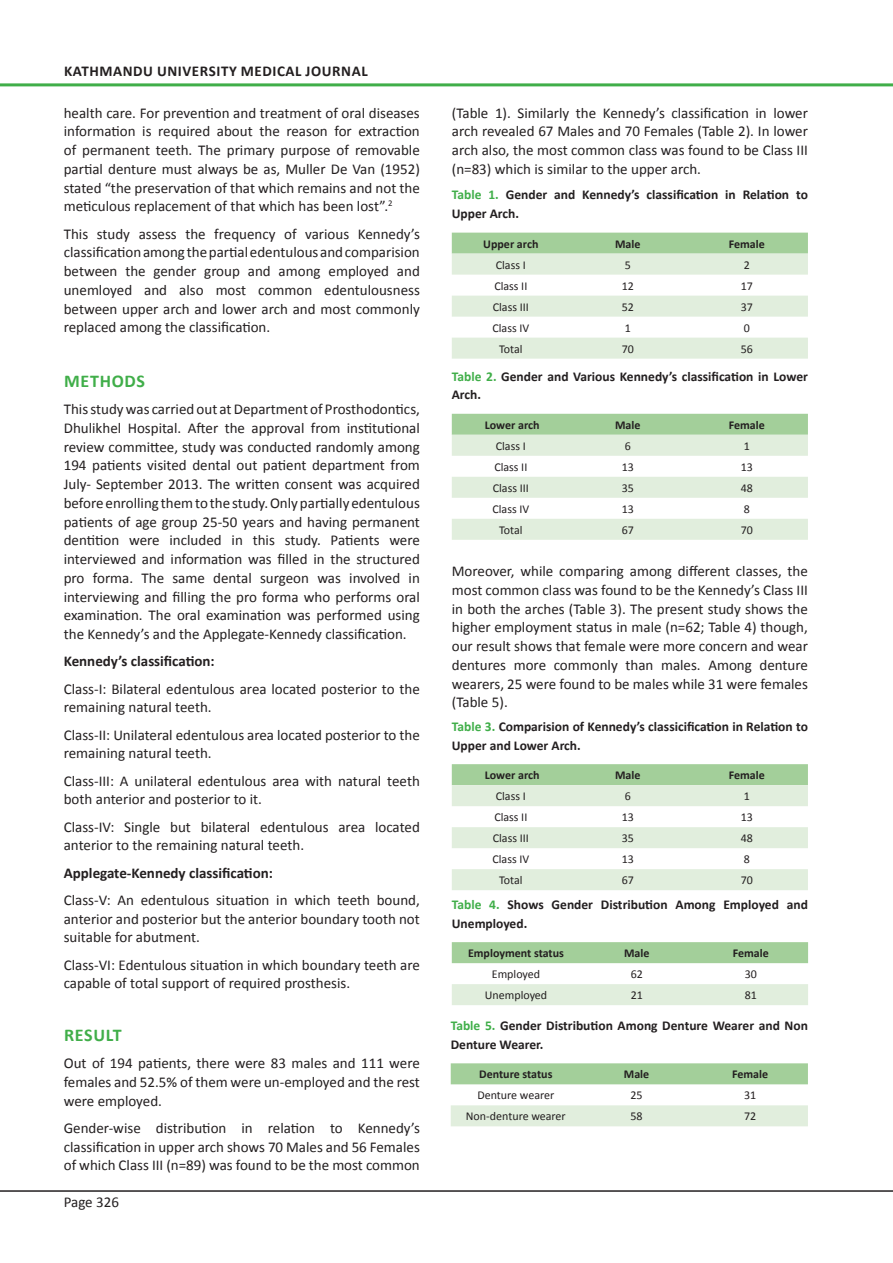
<style>
.page{position:relative;width:893px;height:1263px;background:#fff}
.page>*{position:absolute;margin:0;border:0;box-sizing:border-box;transform-origin:0 0}
.Heading_2_-_Sub_head{font:700 18px "Calibri";letter-spacing:.04em;color:#40ae49}
.Normal_Text{font:15px/18.8px "Calibri";color:#231f20;text-align:justify}
.Normal_Text-2{font:700 15px "Calibri";color:#231f20}
.Normal_Text-3{font:700 15px "Calibri";letter-spacing:.04em;color:#231f20}
.Table_Figure_Legend{font:700 13.5px/18.8px "Calibri";color:#231f20}
.Table_Text{font:12px "Calibri";color:#231f20}
.Table_Text-2{font:700 12px "Calibri";color:#231f20}
.s1{color:#40ae49}
</style>
<div class="page">
<hr style="left:0;top:1190px;width:893px;height:2px;background:#231f20">
<hr style="left:0;top:83px;width:893px;height:3px;background:#40ae49">
<svg style="left:452px;top:233px;width:356px;height:126px"></svg>
<svg style="left:452px;top:414px;width:356px;height:126px"></svg>
<svg style="left:452px;top:764px;width:356px;height:126px"></svg>
<div style="left:452px;top:942px;width:356px;height:21px;background:#a3cf9a"></div>
<div style="left:452px;top:984px;width:356px;height:21px;background:#e1eedd"></div>
<div style="left:451px;top:1063px;width:357px;height:21px;background:#a3cf9a"></div>
<div style="left:451px;top:1105px;width:357px;height:21px;background:#e1eedd"></div>
<p class="Normal_Text-3" style="left:64px;top:61px;width:305px">KATHMANDU UNIVERSITY MEDICAL JOURNAL</p>
<p class="Normal_Text" style="left:64px;top:103px;width:358px">health care. For prevention and treatment of oral diseases information is required about the reason for extraction of permanent teeth. The primary purpose of removable partial denture must always be as, Muller De Van (1952) stated “the preservation of that which remains and not the meticulous replacement of that which has been lost”.<sup>2</sup></p>
<p class="Normal_Text" style="left:64px;top:224px;width:358px">This study assess the frequency of various Kennedy’s classification among the partial edentulous and comparision between the gender group and among employed and unemloyed and also most common edentulousness between upper arch and lower arch and most commonly replaced among the classification.</p>
<p class="Heading_2_-_Sub_head" style="left:64px;top:369px;width:83px">METHODS</p>
<p class="Normal_Text" style="left:64px;top:400px;width:358px">This study was carried out at Department of Prosthodontics, Dhulikhel Hospital. After the approval from institutional review committee, study was conducted randomly among 194 patients visited dental out patient department from July- September 2013. The written consent was acquired before enrolling them to the study. Only partially edentulous patients of age group 25-50 years and having permanent dentition were included in this study. Patients were interviewed and information was filled in the structured pro forma. The same dental surgeon was involved in interviewing and filling the pro forma who performs oral examination. The oral examination was performed using the Kennedy’s and the Applegate-Kennedy classification.</p>
<p class="Normal_Text-2" style="left:64px;top:652px;width:152px">Kennedy’s classification:</p>
<p class="Normal_Text" style="left:64px;top:679px;width:358px">Class-I: Bilateral edentulous area located posterior to the remaining natural teeth.</p>
<p class="Normal_Text" style="left:64px;top:725px;width:358px">Class-II: Unilateral edentulous area located posterior to the remaining natural teeth.</p>
<p class="Normal_Text" style="left:64px;top:771px;width:358px">Class-III: A unilateral edentulous area with natural teeth both anterior and posterior to it.</p>
<p class="Normal_Text" style="left:64px;top:817px;width:358px">Class-IV: Single but bilateral edentulous area located anterior to the remaining natural teeth.</p>
<p class="Normal_Text-2" style="left:64px;top:863px;width:211px">Applegate-Kennedy classification:</p>
<p class="Normal_Text" style="left:64px;top:891px;width:358px">Class-V: An edentulous situation in which teeth bound, anterior and posterior but the anterior boundary tooth not suitable for abutment.</p>
<p class="Normal_Text" style="left:64px;top:955px;width:358px">Class-VI: Edentulous situation in which boundary teeth are capable of total support of required prosthesis.</p>
<p class="Heading_2_-_Sub_head" style="left:64px;top:1023px;width:59px">RESULT</p>
<p class="Normal_Text" style="left:64px;top:1054px;width:358px">Out of 194 patients, there were 83 males and 111 were females and 52.5% of them were un-employed and the rest were employed.</p>
<p class="Normal_Text" style="left:64px;top:1118px;width:358px">Gender-wise distribution in relation to Kennedy’s classification in upper arch shows 70 Males and 56 Females of which Class III (n=89) was found to be the most common</p>
<p class="Normal_Text" style="left:64px;top:1193px;width:57px">Page 326</p>
<p class="Normal_Text" style="left:452px;top:103px;width:358px">(Table 1). Similarly the Kennedy’s classification in lower arch revealed 67 Males and 70 Females (Table 2). In lower arch also, the most common class was found to be Class III (n=83) which is similar to the upper arch.</p>
<p class="Table_Figure_Legend" style="left:452px;top:185px;width:358px"><span class="s1">Table 1.</span> Gender and Kennedy’s classification in Relation to<br>Upper Arch.</p>
<p class="Table_Text-2" style="left:483px;top:236px;width:57px">Upper arch</p>
<p class="Table_Text-2" style="left:615px;top:236px;width:27px">Male</p>
<p class="Table_Text-2" style="left:729px;top:236px;width:38px">Female</p>
<p class="Table_Text" style="left:496px;top:257px;width:32px">Class I</p>
<p class="Table_Text" style="left:625px;top:257px;width:8px">5</p>
<p class="Table_Text" style="left:744px;top:257px;width:8px">2</p>
<p class="Table_Text" style="left:494px;top:278px;width:35px">Class II</p>
<p class="Table_Text" style="left:622px;top:278px;width:14px">12</p>
<p class="Table_Text" style="left:741px;top:278px;width:14px">17</p>
<p class="Table_Text" style="left:493px;top:299px;width:38px">Class III</p>
<p class="Table_Text" style="left:622px;top:299px;width:14px">52</p>
<p class="Table_Text" style="left:741px;top:299px;width:14px">37</p>
<p class="Table_Text" style="left:492px;top:320px;width:38px">Class IV</p>
<p class="Table_Text" style="left:625px;top:320px;width:8px">1</p>
<p class="Table_Text" style="left:744px;top:320px;width:8px">0</p>
<p class="Table_Text" style="left:499px;top:341px;width:25px">Total</p>
<p class="Table_Text" style="left:622px;top:341px;width:14px">70</p>
<p class="Table_Text" style="left:741px;top:341px;width:14px">56</p>
<p class="Table_Figure_Legend" style="left:452px;top:367px;width:358px"><span class="s1">Table 2.</span> Gender and Various Kennedy’s classification in Lower<br>Arch.</p>
<p class="Table_Text-2" style="left:485px;top:417px;width:56px">Lower arch</p>
<p class="Table_Text-2" style="left:615px;top:417px;width:27px">Male</p>
<p class="Table_Text-2" style="left:729px;top:417px;width:38px">Female</p>
<p class="Table_Text" style="left:496px;top:438px;width:32px">Class I</p>
<p class="Table_Text" style="left:625px;top:438px;width:8px">6</p>
<p class="Table_Text" style="left:744px;top:438px;width:8px">1</p>
<p class="Table_Text" style="left:494px;top:459px;width:35px">Class II</p>
<p class="Table_Text" style="left:622px;top:459px;width:14px">13</p>
<p class="Table_Text" style="left:741px;top:459px;width:14px">13</p>
<p class="Table_Text" style="left:493px;top:480px;width:38px">Class III</p>
<p class="Table_Text" style="left:622px;top:480px;width:14px">35</p>
<p class="Table_Text" style="left:741px;top:480px;width:14px">48</p>
<p class="Table_Text" style="left:492px;top:501px;width:38px">Class IV</p>
<p class="Table_Text" style="left:622px;top:501px;width:14px">13</p>
<p class="Table_Text" style="left:744px;top:501px;width:8px">8</p>
<p class="Table_Text" style="left:499px;top:522px;width:25px">Total</p>
<p class="Table_Text" style="left:622px;top:522px;width:14px">67</p>
<p class="Table_Text" style="left:741px;top:522px;width:14px">70</p>
<p class="Normal_Text" style="left:452px;top:562px;width:358px">Moreover, while comparing among different classes, the most common class was found to be the Kennedy’s Class III in both the arches (Table 3). The present study shows the higher employment status in male (n=62; Table 4) though, our result shows that female were more concern and wear dentures more commonly than males. Among denture wearers, 25 were found to be males while 31 were females (Table 5).</p>
<p class="Table_Figure_Legend" style="left:452px;top:717px;width:358px"><span class="s1">Table 3.</span> Comparision of Kennedy’s classicification in Relation to<br>Upper and Lower Arch.</p>
<p class="Table_Text-2" style="left:485px;top:767px;width:56px">Lower arch</p>
<p class="Table_Text-2" style="left:615px;top:767px;width:27px">Male</p>
<p class="Table_Text-2" style="left:729px;top:767px;width:38px">Female</p>
<p class="Table_Text" style="left:496px;top:789px;width:32px">Class I</p>
<p class="Table_Text" style="left:625px;top:789px;width:8px">6</p>
<p class="Table_Text" style="left:744px;top:789px;width:8px">1</p>
<p class="Table_Text" style="left:494px;top:810px;width:35px">Class II</p>
<p class="Table_Text" style="left:622px;top:810px;width:14px">13</p>
<p class="Table_Text" style="left:741px;top:810px;width:14px">13</p>
<p class="Table_Text" style="left:493px;top:831px;width:38px">Class III</p>
<p class="Table_Text" style="left:622px;top:831px;width:14px">35</p>
<p class="Table_Text" style="left:741px;top:831px;width:14px">48</p>
<p class="Table_Text" style="left:492px;top:852px;width:38px">Class IV</p>
<p class="Table_Text" style="left:622px;top:852px;width:14px">13</p>
<p class="Table_Text" style="left:744px;top:852px;width:8px">8</p>
<p class="Table_Text" style="left:499px;top:873px;width:25px">Total</p>
<p class="Table_Text" style="left:622px;top:873px;width:14px">67</p>
<p class="Table_Text" style="left:741px;top:873px;width:14px">70</p>
<p class="Table_Figure_Legend" style="left:452px;top:895px;width:358px"><span class="s1">Table 4.</span> Shows Gender Distribution Among Employed and<br>Unemployed.</p>
<p class="Table_Text-2" style="left:468px;top:945px;width:97px">Employment status</p>
<p class="Table_Text-2" style="left:624px;top:945px;width:27px">Male</p>
<p class="Table_Text-2" style="left:733px;top:945px;width:38px">Female</p>
<p class="Table_Text" style="left:492px;top:966px;width:50px">Employed</p>
<p class="Table_Text" style="left:631px;top:966px;width:14px">62</p>
<p class="Table_Text" style="left:745px;top:966px;width:14px">30</p>
<p class="Table_Text" style="left:485px;top:987px;width:64px">Unemployed</p>
<p class="Table_Text" style="left:631px;top:987px;width:14px">21</p>
<p class="Table_Text" style="left:745px;top:987px;width:14px">81</p>
<p class="Table_Figure_Legend" style="left:451px;top:1016px;width:359px"><span class="s1">Table 5.</span> Gender Distribution Among Denture Wearer and Non<br>Denture Wearer.</p>
<p class="Table_Text-2" style="left:479px;top:1067px;width:75px">Denture status</p>
<p class="Table_Text-2" style="left:624px;top:1067px;width:27px">Male</p>
<p class="Table_Text-2" style="left:732px;top:1067px;width:38px">Female</p>
<p class="Table_Text" style="left:477px;top:1088px;width:78px">Denture wearer</p>
<p class="Table_Text" style="left:630px;top:1088px;width:14px">25</p>
<p class="Table_Text" style="left:744px;top:1088px;width:14px">31</p>
<p class="Table_Text" style="left:466px;top:1109px;width:101px">Non-denture wearer</p>
<p class="Table_Text" style="left:630px;top:1109px;width:14px">58</p>
<p class="Table_Text" style="left:744px;top:1109px;width:14px">72</p>
</div>
